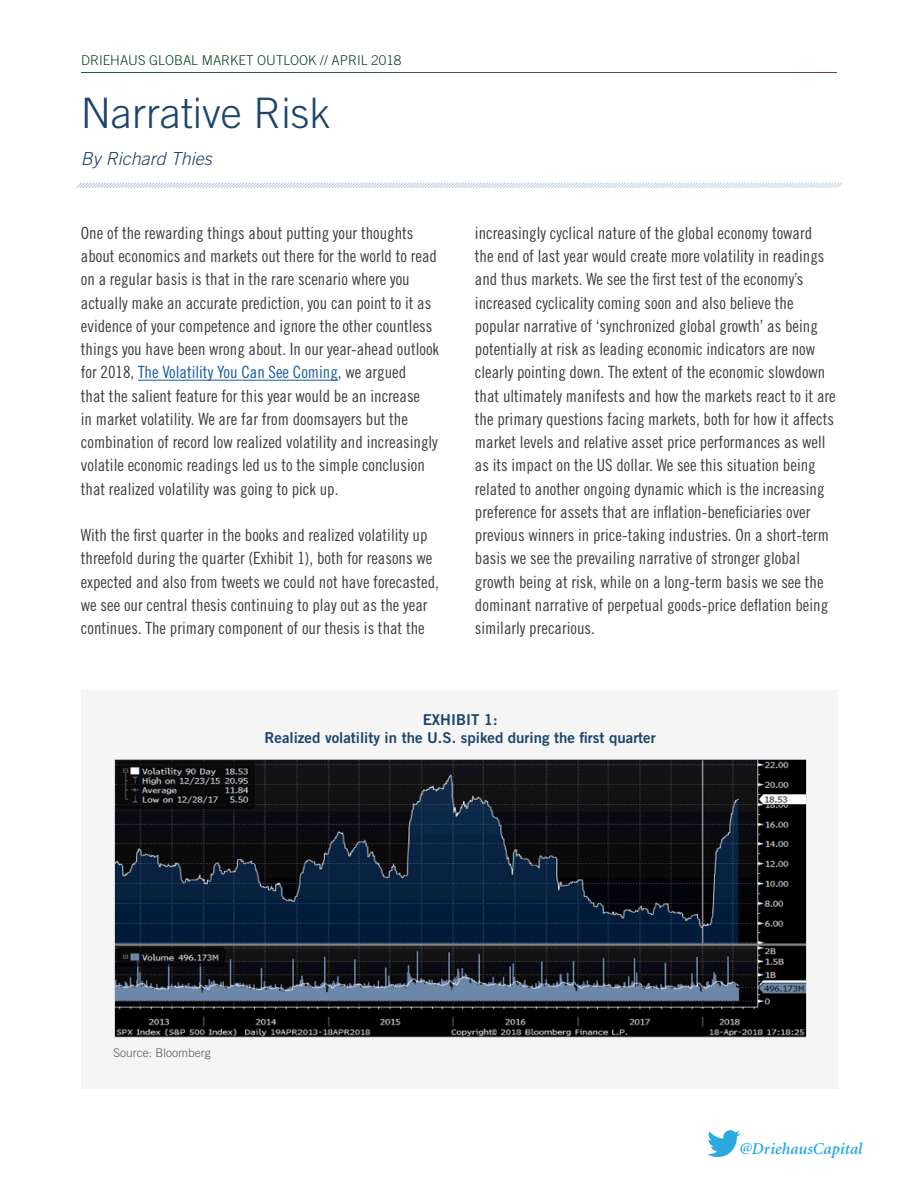
<style>
.page{position:relative;width:918px;height:1188px;background:#fff}
.page>*{position:absolute;margin:0;border:0;box-sizing:border-box;transform-origin:0 0}
.t1{font:300 42px "Trade Gothic";color:#1d456b}
.t2{font:italic 300 18px "Trade Gothic";color:#1d456b}
.Bullets_Credit_Comme{font:16.8px/23.2px "Trade Gothic Cond Eighteen";color:#3e3e3f}
.t3{font:italic 600 16.5px "Minion";color:#24aae1}
.t4{font:15px/18px "Trade Gothic Bold Two";color:#1d456b;text-align:center}
.t5{font:300 13.5px "Trade Gothic";color:#0b4322}
.t6{font:300 12px "Trade Gothic";color:#57585a}
.s1{color:#175d9e}
</style>
<div class="page">
<svg style="left:707px;top:1130px;width:33px;height:27px"></svg>
<hr style="left:138px;top:380px;width:200px;height:1px;background:#175d9e">
<svg style="left:76px;top:182px;width:766px;height:6px"></svg>
<div style="left:81px;top:690px;width:757px;height:399px;background:#f5f5f6"></div>
<img style="left:114px;top:760px;width:692px;height:278px">
<p class="t5" style="left:81px;top:52px;width:322px">DRIEHAUS GLOBAL MARKET OUTLOOK // APRIL 2018</p>
<p class="t1" style="left:81px;top:88px;width:251px">Narrative Risk</p>
<p class="t2" style="left:81px;top:148px;width:133px">By Richard Thies</p>
<p class="Bullets_Credit_Comme" style="left:81px;top:221px;width:360px">One of the rewarding things about putting your thoughts about economics and markets out there for the world to read on a regular basis is that in the rare scenario where you actually make an accurate prediction, you can point to it as evidence of your competence and ignore the other countless things you have been wrong about. In our year-ahead outlook for 2018, <span class="s1">The Volatility You Can See Coming</span>, we argued<br>that the salient feature for this year would be an increase<br>in market volatility. We are far from doomsayers but the combination of record low realized volatility and increasingly volatile economic readings led us to the simple conclusion that realized volatility was going to pick up.</p>
<p class="Bullets_Credit_Comme" style="left:81px;top:523px;width:360px">With the first quarter in the books and realized volatility up threefold during the quarter (Exhibit 1), both for reasons we expected and also from tweets we could not have forecasted, we see our central thesis continuing to play out as the year continues. The primary component of our thesis is that the</p>
<p class="Bullets_Credit_Comme" style="left:475px;top:221px;width:362px">increasingly cyclical nature of the global economy toward<br>the end of last year would create more volatility in readings and thus markets. We see the first test of the economy’s increased cyclicality coming soon and also believe the popular narrative of ‘synchronized global growth’ as being potentially at risk as leading economic indicators are now clearly pointing down. The extent of the economic slowdown that ultimately manifests and how the markets react to it are the primary questions facing markets, both for how it affects market levels and relative asset price performances as well as its impact on the US dollar. We see this situation being related to another ongoing dynamic which is the increasing preference for assets that are inflation-beneficiaries over previous winners in price-taking industries. On a short-term basis we see the prevailing narrative of stronger global growth being at risk, while on a long-term basis we see the dominant narrative of perpetual goods-price deflation being similarly precarious.</p>
<p class="t4" style="left:265px;top:710px;width:393px">EXHIBIT 1:<br>Realized volatility in the U.S. spiked during the first quarter</p>
<p class="t6" style="left:113px;top:1046px;width:99px">Source: Bloomberg</p>
<p class="t3" style="left:739px;top:1140px;width:124px">@DriehausCapital</p>
</div>
